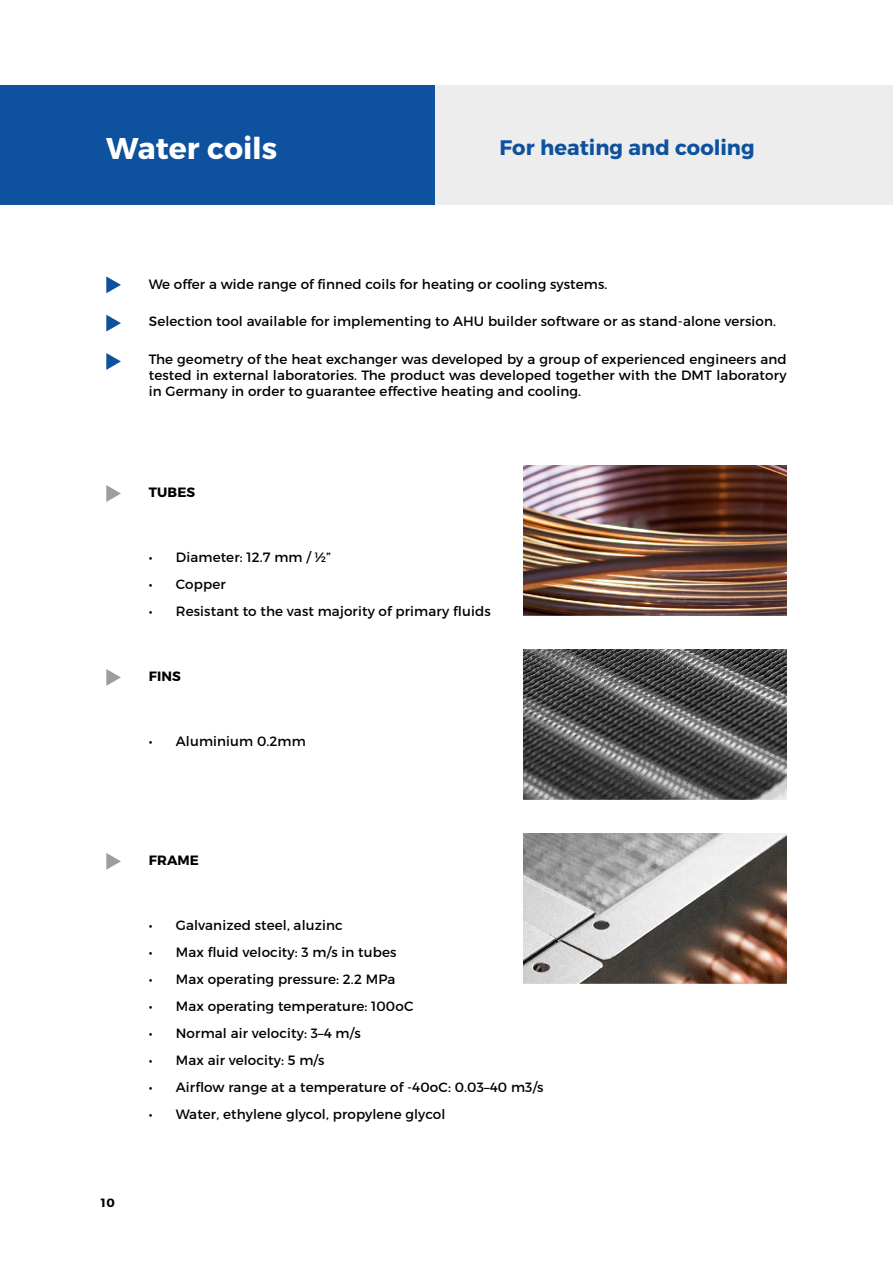
<style>
.page{position:relative;width:893px;height:1263px;background:#fff}
.page>*{position:absolute;margin:0;border:0;box-sizing:border-box;transform-origin:0 0}
.t1{font:700 30px "Montserrat";color:#fff}
.t2{font:700 21px "Montserrat";color:#0e519e}
.t3{font:13.5px/16.2px "Montserrat";letter-spacing:.01em;color:#000;text-align:justify}
.t4{font:700 13.5px "Montserrat";letter-spacing:.01em;color:#000}
.t5{font:700 12px "Montserrat";color:#000}
</style>
<div class="page">
<div style="left:0;top:85px;width:436px;height:119px;background:#0e519e"></div>
<svg style="left:106px;top:276px;width:15px;height:17px"></svg>
<svg style="left:106px;top:315px;width:15px;height:17px"></svg>
<svg style="left:106px;top:353px;width:15px;height:17px"></svg>
<svg style="left:106px;top:485px;width:15px;height:17px"></svg>
<svg style="left:106px;top:669px;width:15px;height:17px"></svg>
<svg style="left:106px;top:853px;width:15px;height:17px"></svg>
<img style="left:523px;top:465px;width:264px;height:151px">
<img style="left:523px;top:649px;width:264px;height:151px">
<img style="left:523px;top:833px;width:264px;height:151px">
<div style="left:436px;top:85px;width:457px;height:119px;background:#ededed"></div>
<hr style="left:892px;top:84px;width:1px;height:119px;background:#0e519e">
<h1 class="t1" style="left:106px;top:130px;width:172px">Water coils</h1>
<h2 class="t2" style="left:500px;top:134px;width:257px">For heating and cooling</h2>
<p class="t3" style="left:149px;top:276px;width:460px">We offer a wide range of finned coils for heating or cooling systems.</p>
<p class="t3" style="left:149px;top:313px;width:629px">Selection tool available for implementing to AHU builder software or as stand-alone version.</p>
<p class="t3" style="left:149px;top:351px;width:639px">The geometry of the heat exchanger was developed by a group of experienced engineers and tested in external laboratories. The product was developed together with the DMT laboratory in Germany in order to guarantee effective heating and cooling.</p>
<p class="t4" style="left:149px;top:484px;width:48px">TUBES</p>
<p class="t3" style="left:149px;top:549px;width:183px">• Diameter: 12.7 mm / ½”</p>
<p class="t3" style="left:149px;top:576px;width:78px">• Copper</p>
<p class="t3" style="left:149px;top:603px;width:343px">• Resistant to the vast majority of primary fluids</p>
<p class="t4" style="left:149px;top:668px;width:34px">FINS</p>
<p class="t3" style="left:149px;top:733px;width:159px">• Aluminium 0.2mm</p>
<p class="t4" style="left:149px;top:852px;width:52px">FRAME</p>
<p class="t5" style="left:101px;top:1195px;width:16px">10</p>
<p class="t3" style="left:149px;top:917px;width:195px">• Galvanized steel, aluzinc</p>
<p class="t3" style="left:149px;top:944px;width:249px">• Max fluid velocity: 3 m/s in tubes</p>
<p class="t3" style="left:149px;top:971px;width:248px">• Max operating pressure: 2.2 MPa</p>
<p class="t3" style="left:149px;top:998px;width:266px">• Max operating temperature: 100oC</p>
<p class="t3" style="left:149px;top:1025px;width:213px">• Normal air velocity: 3–4 m/s</p>
<p class="t3" style="left:149px;top:1052px;width:177px">• Max air velocity: 5 m/s</p>
<p class="t3" style="left:149px;top:1079px;width:396px">• Airflow range at a temperature of -40oC: 0.03–40 m3/s</p>
<p class="t3" style="left:149px;top:1106px;width:298px">• Water, ethylene glycol, propylene glycol</p>
</div>
